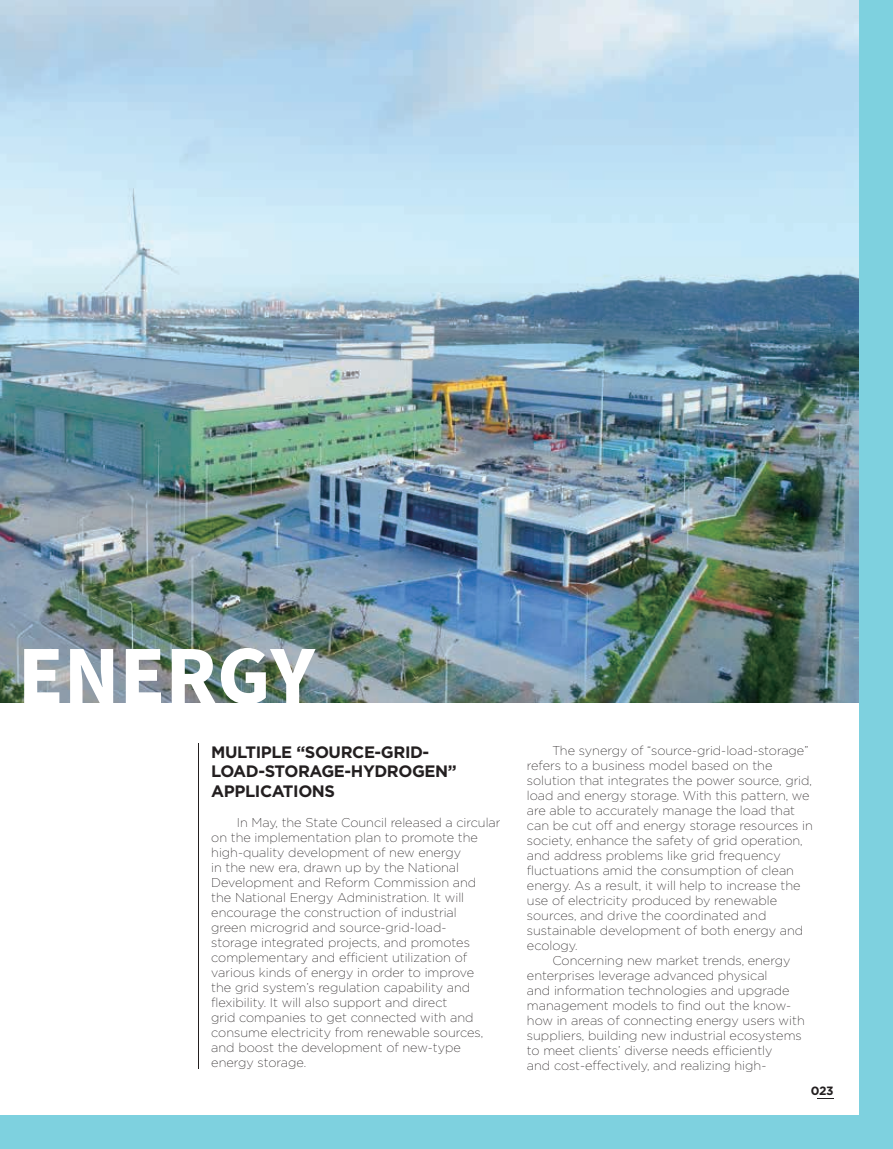
<style>
.page{position:relative;width:893px;height:1149px;background:#fff}
.page>*{position:absolute;margin:0;border:0;box-sizing:border-box;transform-origin:0 0}
.t1{font:800 72.9px "Source Han Sans CN";color:#fff}
.t2{font:700 16.5px/19.5px "Gotham";letter-spacing:-.025em;color:#231f20}
.t3{font:200 12.75px/15px "Gotham";color:#231f20}
.t4{font:700 12px "Gotham";color:#231f20}
</style>
<div class="page">
<div style="left:0;top:0;width:893px;height:1148px;background:#7ed1df"></div>
<div style="left:0;top:34px;width:859px;height:1080px;background:#fff"></div>
<img style="left:0;top:0;width:859px;height:702px">
<svg style="left:817px;top:1098px;width:17px;height:1px"></svg>
<hr style="left:199px;top:743px;width:1px;height:325px;background:#231f20">
<h1 class="t1" style="left:18px;top:635px;width:298px">ENERGY</h1>
<p class="t2" style="left:211px;top:741px;width:247px">MULTIPLE “SOURCE-GRID-<br>LOAD-STORAGE-HYDROGEN”<br>APPLICATIONS</p>
<p class="t3" style="left:552px;top:742px;width:257px">The synergy of “source-grid-load-storage”</p>
<p class="t3" style="left:527px;top:757px;width:247px">refers to a business model based on the</p>
<p class="t3" style="left:527px;top:772px;width:287px">solution that integrates the power source, grid,</p>
<p class="t3" style="left:527px;top:787px;width:284px">load and energy storage. With this pattern, we</p>
<p class="t3" style="left:527px;top:802px;width:270px">are able to accurately manage the load that</p>
<p class="t3" style="left:527px;top:817px;width:287px">can be cut off and energy storage resources in</p>
<p class="t3" style="left:527px;top:832px;width:277px">society, enhance the safety of grid operation,</p>
<p class="t3" style="left:527px;top:847px;width:255px">and address problems like grid frequency</p>
<p class="t3" style="left:527px;top:862px;width:269px">fluctuations amid the consumption of clean</p>
<p class="t3" style="left:527px;top:877px;width:275px">energy. As a result, it will help to increase the</p>
<p class="t3" style="left:527px;top:892px;width:252px">use of electricity produced by renewable</p>
<p class="t3" style="left:527px;top:907px;width:241px">sources, and drive the coordinated and</p>
<p class="t3" style="left:527px;top:922px;width:278px">sustainable development of both energy and</p>
<p class="t3" style="left:527px;top:937px;width:52px">ecology.</p>
<p class="t3" style="left:552px;top:952px;width:239px">Concerning new market trends, energy</p>
<p class="t3" style="left:527px;top:967px;width:242px">enterprises leverage advanced physical</p>
<p class="t3" style="left:527px;top:982px;width:264px">and information technologies and upgrade</p>
<p class="t3" style="left:527px;top:997px;width:266px">management models to find out the know-</p>
<p class="t3" style="left:527px;top:1012px;width:279px">how in areas of connecting energy users with</p>
<p class="t3" style="left:527px;top:1027px;width:276px">suppliers, building new industrial ecosystems</p>
<p class="t3" style="left:527px;top:1042px;width:247px">to meet clients’ diverse needs efficiently</p>
<p class="t3" style="left:527px;top:1057px;width:241px">and cost-effectively, and realizing high-</p>
<p class="t3" style="left:211px;top:814px;width:291px;text-indent:26px">In May, the State Council released a circular on the implementation plan to promote the high-quality development of new energy<br>in the new era, drawn up by the National Development and Reform Commission and<br>the National Energy Administration. It will encourage the construction of industrial<br>green microgrid and source-grid-load-<br>storage integrated projects, and promotes complementary and efficient utilization of various kinds of energy in order to improve<br>the grid system’s regulation capability and flexibility. It will also support and direct<br>grid companies to get connected with and consume electricity from renewable sources, and boost the development of new-type energy storage.</p>
<p class="t4" style="left:811px;top:1082px;width:24px">023</p>
</div>
